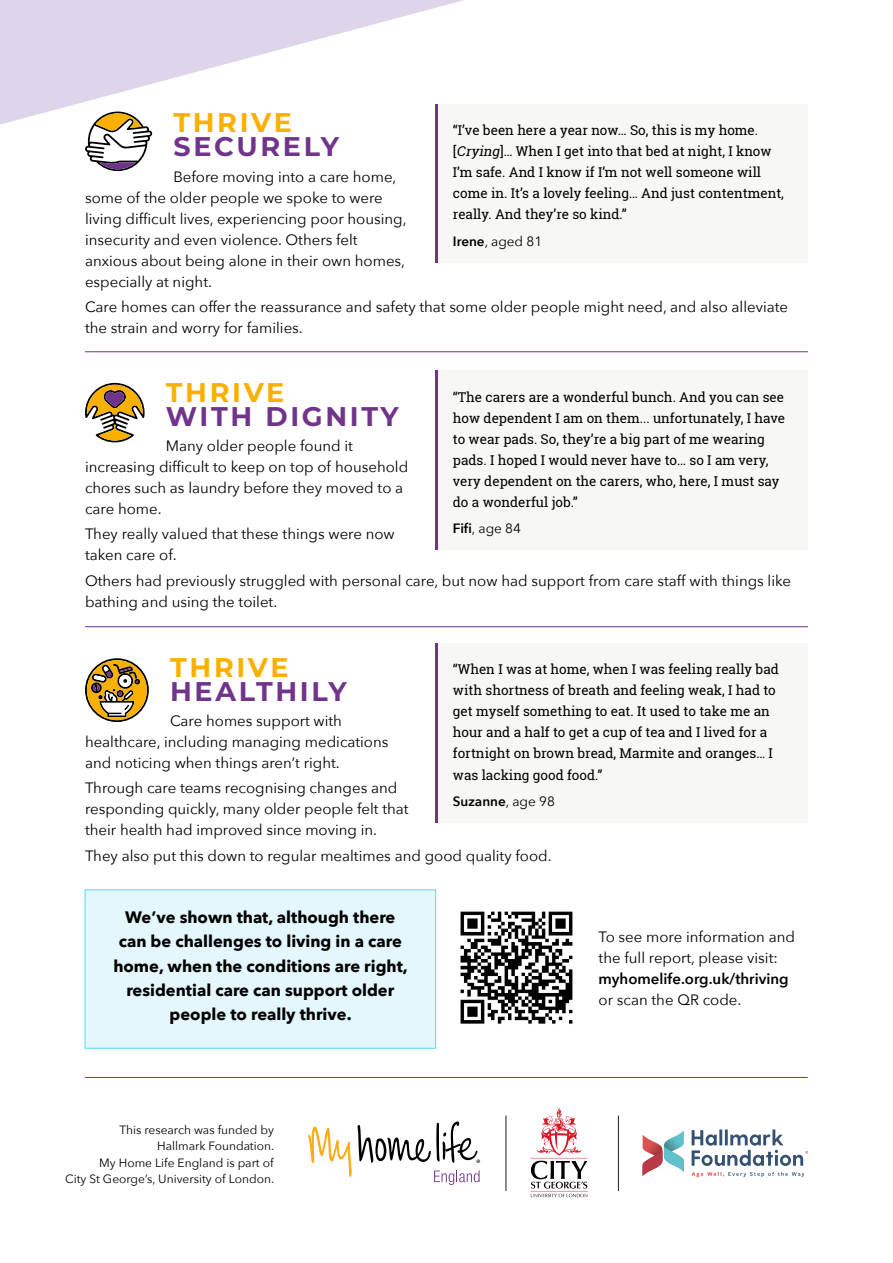
<style>
.page{position:relative;width:893px;height:1263px;background:#fff}
.page>*{position:absolute;margin:0;border:0;box-sizing:border-box;transform-origin:0 0}
.t1{font:700 27px "Montserrat";letter-spacing:.1em;color:#70348b}
.t2{font:700 27px "Montserrat";letter-spacing:.1em;color:#f9b000}
.t3{font:700 16.5px/24px "Avenir Next";color:#000;text-align:center}
.t4{font:15px/21px "Avenir Next";color:#000}
.t5{font:600 15px "Avenir Next";color:#000}
.t6{font:13.5px/21px "Roboto Slab";color:#000}
.t7{font:13.5px "Avenir Next";color:#000}
.t8{font:600 13.5px "Avenir Next";color:#000}
.t9{font:12px/16.5px "Avenir Next";color:#000;text-align:right}
.s1{font-style:italic}
.s2{font-weight:600}
.s3{font-weight:400}
</style>
<div class="page">
<svg style="left:0;top:0;width:464px;height:125px;fill:#dfd5eb"></svg>
<div style="left:436px;top:104px;width:372px;height:159px;background:#f7f7f6"></div>
<hr style="left:436px;top:104px;width:2px;height:159px;background:#70348b">
<div style="left:436px;top:370px;width:372px;height:180px;background:#f7f7f6"></div>
<hr style="left:436px;top:370px;width:2px;height:180px;background:#70348b">
<div style="left:436px;top:643px;width:372px;height:180px;background:#f7f7f6"></div>
<hr style="left:436px;top:643px;width:2px;height:180px;background:#70348b">
<hr style="left:85px;top:351px;width:723px;height:1px;background:#70348b">
<hr style="left:85px;top:626px;width:723px;height:1px;background:#70348b">
<div style="left:85px;top:890px;width:351px;height:158px;background:#e3f7fd"></div>
<div style="left:85px;top:889px;width:351px;height:159px;border:1px solid #59d9f7"></div>
<hr style="left:85px;top:1077px;width:723px;height:1px;background:#70348b">
<svg style="left:85px;top:383px;width:60px;height:59px"></svg>
<svg style="left:85px;top:112px;width:67px;height:59px"></svg>
<svg style="left:85px;top:658px;width:64px;height:64px"></svg>
<svg style="left:308px;top:1121px;width:172px;height:64px"></svg>
<svg style="left:642px;top:1130px;width:42px;height:46px"></svg>
<svg style="left:692px;top:1129px;width:116px;height:37px"></svg>
<svg style="left:692px;top:1172px;width:112px;height:5px"></svg>
<hr style="left:506px;top:1115px;width:1px;height:76px;background:#1c1c1c">
<hr style="left:618px;top:1115px;width:1px;height:76px;background:#1c1c1c">
<svg style="left:530px;top:1108px;width:58px;height:89px"></svg>
<img style="left:460px;top:911px;width:113px;height:113px">
<h1 class="t2" style="left:173px;top:103px;width:120px">THRIVE</h1>
<h1 class="t1" style="left:173px;top:127px;width:167px">SECURELY</h1>
<p class="t4" style="left:85px;top:165px;width:323px;text-indent:88px">Before moving into a care home, some of the older people we spoke to were living difficult lives, experiencing poor housing, insecurity and even violence. Others felt anxious about being alone in their own homes, especially at night.</p>
<p class="t4" style="left:85px;top:296px;width:704px">Care homes can offer the reassurance and safety that some older people might need, and also alleviate the strain and worry for families.</p>
<p class="t6" style="left:453px;top:120px;width:333px">“I’ve been here a year now… So, this is my home. [<span class="s1">Crying</span>]… When I get into that bed at night, I know I’m safe. And I know if I’m not well someone will come in. It’s a lovely feeling… And just contentment, really. And they’re so kind.”</p>
<p class="t7" style="left:453px;top:230px;width:91px"><span class="s2">Irene</span>, aged 81</p>
<h1 class="t2" style="left:166px;top:373px;width:120px">THRIVE</h1>
<h1 class="t1" style="left:166px;top:397px;width:234px">WITH DIGNITY</h1>
<p class="t4" style="left:85px;top:435px;width:325px;text-indent:81px">Many older people found it increasing difficult to keep on top of household chores such as laundry before they moved to a care home.</p>
<p class="t4" style="left:85px;top:523px;width:311px">They really valued that these things were now taken care of.</p>
<p class="t4" style="left:85px;top:569px;width:708px">Others had previously struggled with personal care, but now had support from care staff with things like bathing and using the toilet.</p>
<p class="t6" style="left:453px;top:386px;width:334px">“The carers are a wonderful bunch. And you can see how dependent I am on them... unfortunately, I have to wear pads. So, they’re a big part of me wearing pads. I hoped I would never have to… so I am very, very dependent on the carers, who, here, I must say do a wonderful job.”</p>
<p class="t7" style="left:453px;top:517px;width:70px"><span class="s2">Fifi</span>, age 84</p>
<h1 class="t2" style="left:170px;top:648px;width:120px">THRIVE</h1>
<h1 class="t1" style="left:170px;top:672px;width:178px">HEALTHILY</h1>
<p class="t4" style="left:85px;top:710px;width:305px;text-indent:85px">Care homes support with healthcare, including managing medications and noticing when things aren’t right.</p>
<p class="t4" style="left:85px;top:777px;width:325px">Through care teams recognising changes and responding quickly, many older people felt that their health had improved since moving in.</p>
<p class="t4" style="left:85px;top:844px;width:468px">They also put this down to regular mealtimes and good quality food.</p>
<p class="t6" style="left:453px;top:659px;width:328px">“When I was at home, when I was feeling really bad with shortness of breath and feeling weak, I had to get myself something to eat. It used to take me an hour and a half to get a cup of tea and I lived for a fortnight on brown bread, Marmite and oranges… I was lacking good food.”</p>
<p class="t8" style="left:453px;top:790px;width:103px">Suzanne<span class="s3">, age 98</span></p>
<p class="t3" style="left:113px;top:905px;width:296px">We’ve shown that, although there can be challenges to living in a care home, when the conditions are right, residential care can support older people to really thrive.</p>
<p class="t9" style="left:65px;top:1121px;width:211px">This research was funded by<br>Hallmark Foundation.<br>My Home Life England is part of<br>City St George’s, University of London.</p>
<p class="t4" style="left:599px;top:925px;width:198px">To see more information and the full report, please visit:</p>
<p class="t5" style="left:599px;top:966px;width:192px">myhomelife.org.uk/thriving</p>
<p class="t4" style="left:599px;top:988px;width:144px">or scan the QR code.</p>
</div>
